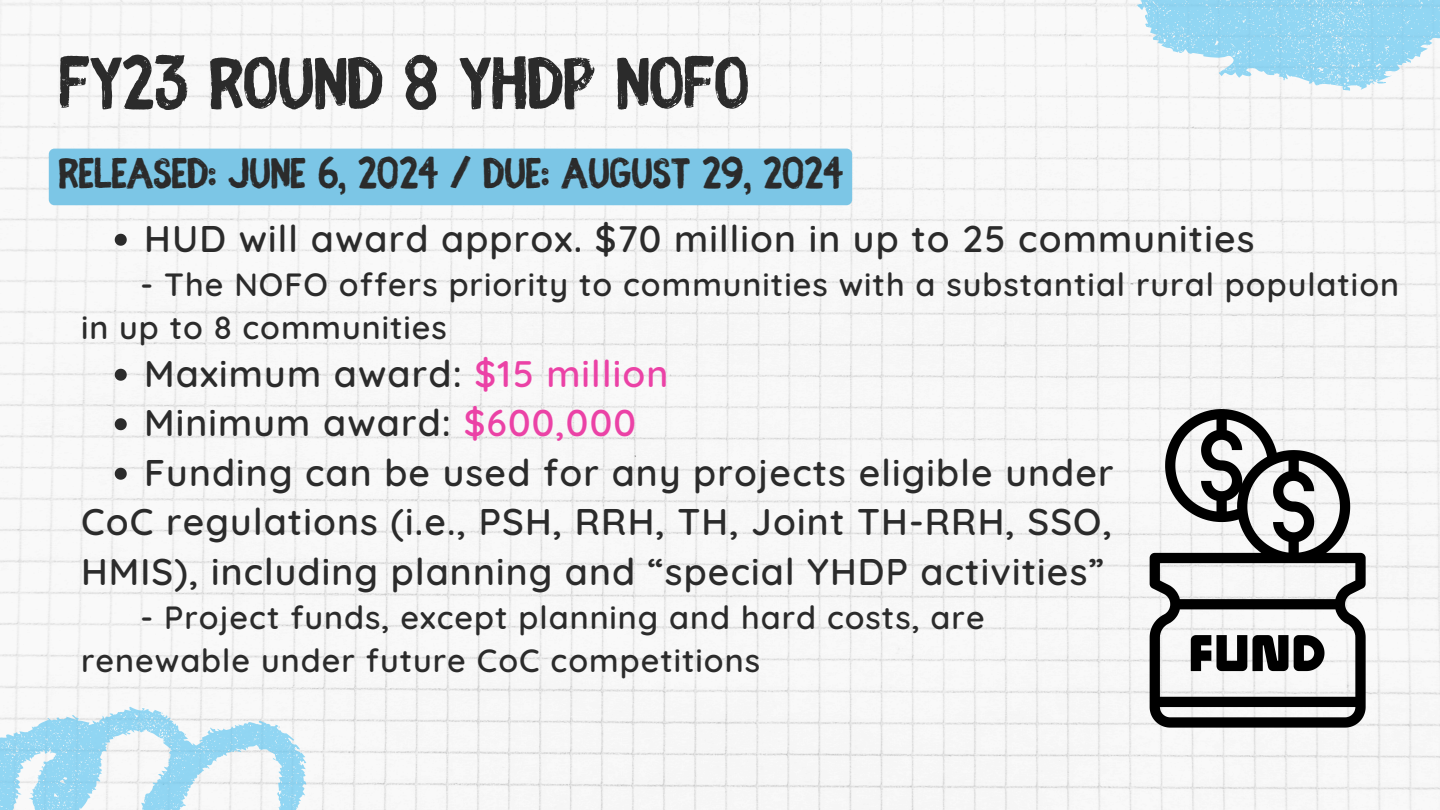
<style>
.page{position:relative;width:1440px;height:810px;background:#fff}
.page>*{position:absolute;margin:0;border:0;box-sizing:border-box;transform-origin:0 0}
.t1{font:700 80px "Fibre Vintage Full";letter-spacing:-.02em;color:#2b2b2b}
.t2{font:700 47px "Fibre Vintage Full";letter-spacing:-.02em;color:#2b2b2b}
.t3{font:600 37.2px/49.5px "Quicksand";letter-spacing:.03em;color:#2b2b2b}
.t4{font:600 32.2px/42.8px "Quicksand";letter-spacing:.03em;color:#2b2b2b}
.s1{color:#eb42a6}
</style>
<div class="page">
<img style="left:0;top:0;width:1440px;height:810px">
<svg style="left:0;top:576px;width:330px;height:234px"></svg>
<svg style="left:1137px;top:0;width:303px;height:91px"></svg>
<svg style="left:1150px;top:409px;width:216px;height:319px;fill:#f6f6f6"></svg>
<svg style="left:1191px;top:635px;width:20px;height:36px"></svg>
<svg style="left:1217px;top:635px;width:30px;height:36px"></svg>
<svg style="left:1253px;top:635px;width:72px;height:36px"></svg>
<svg style="left:115px;top:234px;width:12px;height:12px"></svg>
<svg style="left:115px;top:369px;width:12px;height:12px"></svg>
<svg style="left:115px;top:418px;width:12px;height:12px"></svg>
<svg style="left:115px;top:468px;width:12px;height:12px"></svg>
<div style="left:49px;top:149px;width:803px;height:56px;background:#7cc6e6;border-radius:6px"></div>
<p class="t1" style="left:58px;top:50px;width:693px">FY23 ROUND 8 YHDP NOFO</p>
<p class="t2" style="left:58px;top:153px;width:787px">RELEASED: JUNE 6, 2024 / DUE: AUGUST 29, 2024</p>
<p class="t3" style="left:144px;top:213px;width:1112px">HUD will award approx. $70 million in up to 25 communities</p>
<h1 class="t4" style="left:81px;top:263px;width:1320px;text-indent:60px">- The NOFO offers priority to communities with a substantial rural population in up to 8 communities</h1>
<p class="t3" style="left:144px;top:348px;width:526px">Maximum award: <span class="s1">$15 million</span></p>
<p class="t3" style="left:144px;top:398px;width:493px">Minimum award: <span class="s1">$600,000</span></p>
<p class="t3" style="left:144px;top:447px;width:971px">Funding can be used for any projects eligible under</p>
<p class="t3" style="left:81px;top:497px;width:1032px">CoC regulations (i.e., PSH, RRH, TH, Joint TH-RRH, SSO,<br>HMIS), including planning and “special YHDP activities”</p>
<p class="t4" style="left:81px;top:596px;width:905px;text-indent:60px">- Project funds, except planning and hard costs, are renewable under future CoC competitions</p>
</div>
